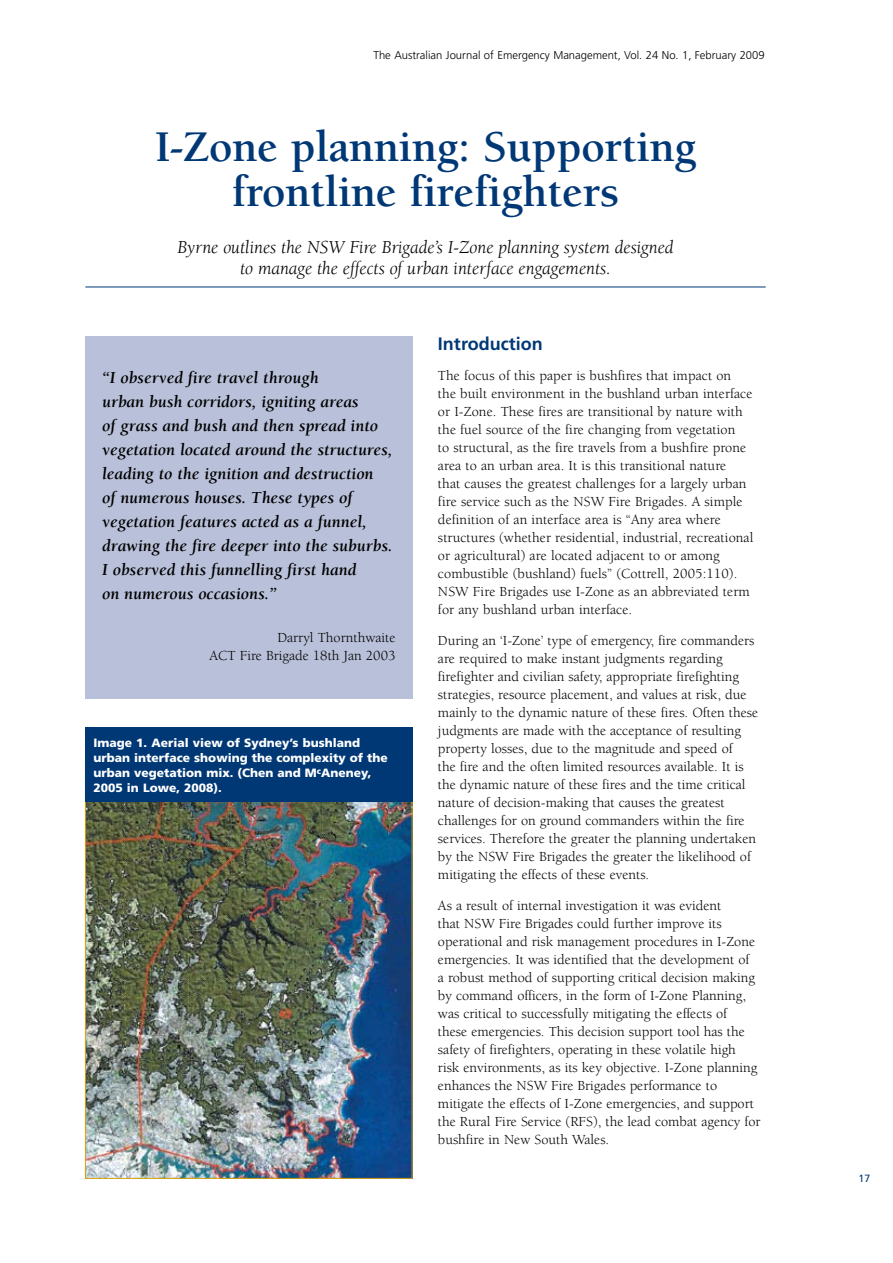
<style>
.page{position:relative;width:893px;height:1263px;background:#fff}
.page>*{position:absolute;margin:0;border:0;box-sizing:border-box;transform-origin:0 0}
.t1{font:700 45px/45px "Berkeley";letter-spacing:-.005em;color:#003876;text-align:center}
.t2{font:italic 18.75px/21px "Berkeley";letter-spacing:-.005em;color:#000;text-align:center}
.t3{font:700 18px "Frutiger";color:#003876}
.t4{font:italic 700 17.25px/24px "Berkeley";color:#000}
.t5{font:14.25px/18px "Berkeley";color:#000}
.t6{font:900 12px/15px "Frutiger";color:#fff}
.t7{font:300 11.25px "Frutiger";color:#000}
.t8{font:10.5px "Frutiger";color:#003876}
</style>
<div class="page">
<div style="left:85px;top:336px;width:327px;height:362px;background:#b9c0d9"></div>
<hr style="left:85px;top:287px;width:681px;height:1px;background:#003876">
<img style="left:87px;top:801px;width:323px;height:376px">
<div style="left:85px;top:727px;width:327px;height:74px;background:#003876"></div>
<p class="t7" style="left:373px;top:49px;width:393px">The Australian Journal of Emergency Management, Vol. 24 No. 1, February 2009</p>
<h1 class="t1" style="left:155px;top:125px;width:543px">I-Zone planning: Supporting frontline firefighters</h1>
<h2 class="t2" style="left:177px;top:237px;width:498px">Byrne outlines the NSW Fire Brigade’s I-Zone planning system designed to manage the effects of urban interface engagements.</h2>
<p class="t4" style="left:102px;top:366px;width:292px">“I observed fire travel through<br>urban bush corridors, igniting areas<br>of grass and bush and then spread into vegetation located around the structures, leading to the ignition and destruction<br>of numerous houses. These types of vegetation features acted as a funnel, drawing the fire deeper into the suburbs.<br>I observed this funnelling first hand<br>on numerous occasions.”</p>
<p class="t5" style="left:210px;top:629px;width:187px;text-align:right">Darryl Thornthwaite<br>ACT Fire Brigade 18th Jan 2003</p>
<p class="t6" style="left:94px;top:735px;width:296px">Image 1. Aerial view of Sydney’s bushland urban interface showing the complexity of the urban vegetation mix. (Chen and M<sup>c</sup>Aneney, 2005 in Lowe, 2008).</p>
<p class="t3" style="left:438px;top:333px;width:106px">Introduction</p>
<p class="t5" style="left:438px;top:367px;width:317px">The focus of this paper is bushfires that impact on<br>the built environment in the bushland urban interface or I-Zone. These fires are transitional by nature with the fuel source of the fire changing from vegetation<br>to structural, as the fire travels from a bushfire prone area to an urban area. It is this transitional nature<br>that causes the greatest challenges for a largely urban fire service such as the NSW Fire Brigades. A simple definition of an interface area is “Any area where structures (whether residential, industrial, recreational or agricultural) are located adjacent to or among combustible (bushland) fuels” (Cottrell, 2005:110).<br>NSW Fire Brigades use I-Zone as an abbreviated term for any bushland urban interface.</p>
<p class="t5" style="left:438px;top:632px;width:322px">During an ‘I-Zone’ type of emergency, fire commanders are required to make instant judgments regarding firefighter and civilian safety, appropriate firefighting strategies, resource placement, and values at risk, due mainly to the dynamic nature of these fires. Often these judgments are made with the acceptance of resulting property losses, due to the magnitude and speed of<br>the fire and the often limited resources available. It is the dynamic nature of these fires and the time critical nature of decision-making that causes the greatest challenges for on ground commanders within the fire services. Therefore the greater the planning undertaken by the NSW Fire Brigades the greater the likelihood of mitigating the effects of these events.</p>
<p class="t5" style="left:438px;top:897px;width:324px">As a result of internal investigation it was evident<br>that NSW Fire Brigades could further improve its operational and risk management procedures in I-Zone emergencies. It was identified that the development of<br>a robust method of supporting critical decision making by command officers, in the form of I-Zone Planning, was critical to successfully mitigating the effects of<br>these emergencies. This decision support tool has the safety of firefighters, operating in these volatile high risk environments, as its key objective. I-Zone planning enhances the NSW Fire Brigades performance to mitigate the effects of I-Zone emergencies, and support the Rural Fire Service (RFS), the lead combat agency for bushfire in New South Wales.</p>
<p class="t8" style="left:858px;top:1172px;width:13px">17</p>
</div>
